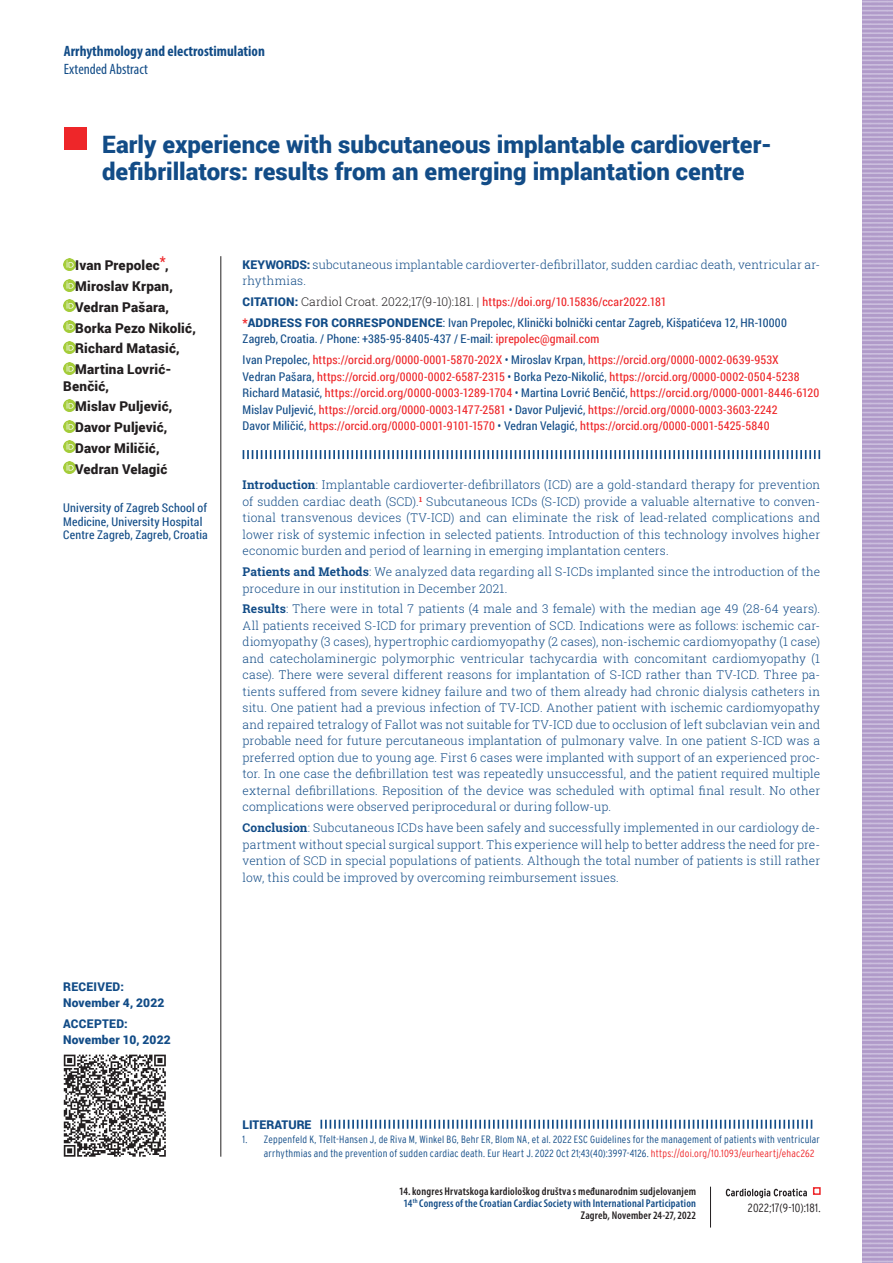
<style>
.page{position:relative;width:893px;height:1263px;background:#fff}
.page>*{position:absolute;margin:0;border:0;box-sizing:border-box;transform-origin:0 0}
.t1{font:900 24px/27px "Roboto";color:#124c87}
.t2{font:700 condensed 15px "Myriad Pro";color:#124c87}
.t3{font:condensed 15px "Myriad Pro";color:#124c87}
.t4{font:900 13.5px/20.7px "Roboto";letter-spacing:.015em;color:#231f20}
.t5{font:300 12px/16.5px "Roboto Slab";letter-spacing:.01em;color:#124c87;text-align:justify}
.t6{font:12px/16.5px "Roboto Condensed";letter-spacing:.015em;color:#ee2629}
.t7{font:12px/13.5px "Roboto Condensed";letter-spacing:.015em;color:#124c87}
.t8{font:900 12px/16.5px "Roboto";letter-spacing:.015em;color:#124c87}
.t9{font:300 condensed 12px "Interstate";letter-spacing:.02em;color:#231f20}
.t10{font:600 condensed 11.25px/12px "Myriad Pro";letter-spacing:.015em;color:#231f20;text-align:right}
.t11{font:300 condensed 10.5px/13.5px "Interstate";letter-spacing:.02em;color:#124c87}
.s1{font-family:"Roboto";font-weight:900}
.s2{font-family:"Roboto Slab";font-weight:300;color:#231f20}
.s3{color:#ee2629}
.s4{font-family:"Roboto";font-weight:900;color:#ee2629}
.s5{font-family:"Roboto"}
.s6{color:#124c87}
.s7{font-weight:700}
</style>
<div class="page">
<svg style="left:726px;top:1188px;width:81px;height:10px"></svg>
<div style="left:813px;top:1187px;width:8px;height:8px;border:2px solid #ee2629"></div>
<hr style="left:710px;top:1187px;width:1px;height:40px;background:#231f20">
<div style="left:64px;top:128px;width:23px;height:22px;background:#ee2629"></div>
<svg style="left:63px;top:258px;width:12px;height:12px"></svg>
<svg style="left:63px;top:279px;width:12px;height:12px"></svg>
<svg style="left:63px;top:300px;width:12px;height:12px"></svg>
<svg style="left:63px;top:321px;width:12px;height:12px"></svg>
<svg style="left:63px;top:341px;width:12px;height:12px"></svg>
<svg style="left:63px;top:362px;width:12px;height:12px"></svg>
<svg style="left:63px;top:399px;width:12px;height:12px"></svg>
<svg style="left:63px;top:420px;width:12px;height:12px"></svg>
<svg style="left:63px;top:441px;width:12px;height:12px"></svg>
<svg style="left:63px;top:462px;width:12px;height:12px"></svg>
<hr style="left:221px;top:256px;width:1px;height:901px;background:#231f20">
<svg style="left:320px;top:1120px;width:492px;height:9px"></svg>
<svg style="left:243px;top:450px;width:577px;height:9px"></svg>
<svg style="left:862px;top:0;width:31px;height:1263px;background:#b9a7d0"></svg>
<svg style="left:64px;top:1054px;width:102px;height:103px"></svg>
<p class="t2" style="left:64px;top:42px;width:202px">Arrhythmology and electrostimulation</p>
<p class="t3" style="left:64px;top:60px;width:85px">Extended Abstract</p>
<h1 class="t1" style="left:102px;top:130px;width:671px">Early experience with subcutaneous implantable cardioverter&shy;defibrillators: results from an emerging implantation centre</h1>
<p class="t4" style="left:75px;top:255px;width:122px">Ivan Prepolec<sup>*</sup>,<br>Miroslav Krpan,<br>Vedran Pašara,<br>Borka Pezo Nikolić,<br>Richard Matasić,<br>Martina Lovrić-</p>
<p class="t4" style="left:75px;top:375px;width:99px;text-indent:-12px">Benčić,<br>Mislav Puljević,<br>Davor Puljević,<br>Davor Miličić,<br>Vedran Velagić</p>
<p class="t7" style="left:63px;top:501px;width:146px">University of Zagreb School of<br>Medicine, University Hospital<br>Centre Zagreb, Zagreb, Croatia</p>
<p class="t5" style="left:243px;top:256px;width:579px"><span class="s1">KEYWORDS:</span> subcutaneous implantable cardioverter-defibrillator, sudden cardiac death, ventricular ar&shy;rhythmias.</p>
<p class="t7" style="left:243px;top:291px;width:546px;line-height:20.7px"><span class="s1">CITATION:</span> <span class="s2">Cardiol Croat. 2022;17(9-10):181. |</span> <span class="s3">https://doi.org/10.15836/ccar2022.181<br></span><span class="s4">*</span><span class="s1">Address for correspondence</span><span class="s5">:</span> Ivan Prepolec, Klinički bolnički centar Zagreb, Kišpatićeva 12, HR-10000</p>
<p class="t6" style="left:243px;top:328px;width:538px;line-height:20.7px"><span class="s6">Zagreb, Croatia. / Phone: +385-95-8405-437 / E-mail:</span> iprepolec@gmail.com<br><span class="s6">Ivan Prepolec,</span> https://orcid.org/0000-0001-5870-202X <span class="s6">• Miroslav Krpan,</span> https://orcid.org/0000-0002-0639-953X</p>
<p class="t6" style="left:243px;top:368px;width:578px"><span class="s6">Vedran Pašara,</span> https://orcid.org/0000-0002-6587-2315 <span class="s6">• Borka Pezo-Nikolić,</span> https://orcid.org/0000-0002-0504-5238<br><span class="s6">Richard Matasić,</span> https://orcid.org/0000-0003-1289-1704 <span class="s6">• Martina Lovrić Benčić,</span> https://orcid.org/0000-0001-8446-6120<br><span class="s6">Mislav Puljević,</span> https://orcid.org/0000-0003-1477-2581 <span class="s6">• Davor Puljević,</span> https://orcid.org/0000-0003-3603-2242<br><span class="s6">Davor Miličić,</span> https://orcid.org/0000-0001-9101-1570 <span class="s6">• Vedran Velagić,</span> https://orcid.org/0000-0001-5425-5840</p>
<p class="t5" style="left:243px;top:476px;width:579px"><span class="s7">Introduction</span>: Implantable cardioverter-defibrillators (ICD) are a gold-standard therapy for prevention of sudden cardiac death (SCD).<sup>1</sup> Subcutaneous ICDs (S-ICD) provide a valuable alternative to conven&shy;tional transvenous devices (TV-ICD) and can eliminate the risk of lead-related complications and lower risk of systemic infection in selected patients. Introduction of this technology involves higher economic burden and period of learning in emerging implantation centers.</p>
<p class="t5" style="left:243px;top:563px;width:579px"><span class="s7">Patients and Methods</span>: We analyzed data regarding all S-ICDs implanted since the introduction of the procedure in our institution in December 2021.</p>
<p class="t5" style="left:243px;top:600px;width:579px"><span class="s7">Results</span>: There were in total 7 patients (4 male and 3 female) with the median age 49 (28-64 years).<br>All patients received S-ICD for primary prevention of SCD. Indications were as follows: ischemic car&shy;diomyopathy (3 cases), hypertrophic cardiomyopathy (2 cases), non-ischemic cardiomyopathy (1 case) and catecholaminergic polymorphic ventricular tachycardia with concomitant cardiomyopathy (1 case). There were several different reasons for implantation of S-ICD rather than TV-ICD. Three pa&shy;tients suffered from severe kidney failure and two of them already had chronic dialysis catheters in situ. One patient had a previous infection of TV-ICD. Another patient with ischemic cardiomyopathy and repaired tetralogy of Fallot was not suitable for TV-ICD due to occlusion of left subclavian vein and probable need for future percutaneous implantation of pulmonary valve. In one patient S-ICD was a preferred option due to young age. First 6 cases were implanted with support of an experienced proc&shy;tor. In one case the defibrillation test was repeatedly unsuccessful, and the patient required multiple external defibrillations. Reposition of the device was scheduled with optimal final result. No other complications were observed periprocedural or during follow-up.</p>
<p class="t5" style="left:243px;top:819px;width:579px"><span class="s7">Conclusion</span>: Subcutaneous ICDs have been safely and successfully implemented in our cardiology de&shy;partment without special surgical support. This experience will help to better address the need for pre&shy;vention of SCD in special populations of patients. Although the total number of patients is still rather low, this could be improved by overcoming reimbursement issues.</p>
<p class="t8" style="left:63px;top:978px;width:31px">Receive</p>
<p class="t8" style="left:63px;top:978px;width:103px;text-indent:49px">d:<br>November 4, 2022</p>
<p class="t8" style="left:63px;top:1015px;width:109px">Accepted:<br>November 10, 2022</p>
<p class="t8" style="left:243px;top:1116px;width:70px">LITERATURE</p>
<p class="t11" style="left:264px;top:1132px;width:558px;text-indent:-21px">1. Zeppenfeld K, Tfelt-Hansen J, de Riva M, Winkel BG, Behr ER, Blom NA, et al. 2022 ESC Guidelines for the management of patients with ventricular arrhythmias and the prevention of sudden cardiac death. Eur Heart J. 2022 Oct 21;43(40):3997-4126. <span class="s3">https://doi.org/10.1093/eurheartj/ehac262</span></p>
<p class="t10" style="left:399px;top:1185px;width:299px">14. kongres Hrvatskoga kardiološkog društva s međunarodnim sudjelovanjem<br><span class="s6">14</span><sup>th</sup> <span class="s6">Congress of the Croatian Cardiac Society with International Participation<br></span>Zagreb, November 24-27, 2022</p>
<p class="t9" style="left:748px;top:1201px;width:74px">2022;17(9-10):181.</p>
</div>
